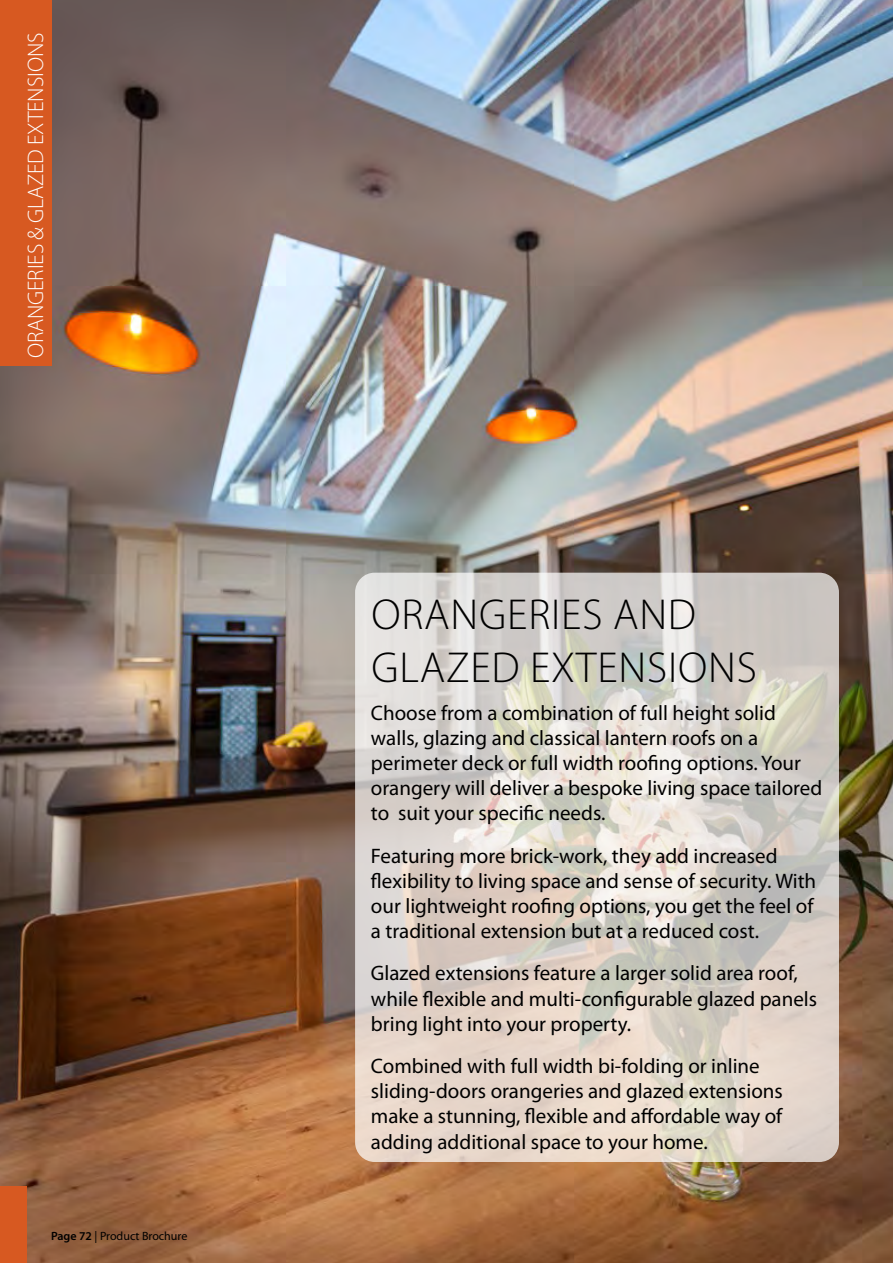
<style>
.page{position:relative;width:893px;height:1263px;background:#fff}
.page>*{position:absolute;margin:0;border:0;box-sizing:border-box;transform-origin:0 0}
.t1{font:300 43.5px/52.2px "Myriad Pro";letter-spacing:.02em;color:#000}
.t2{font:300 22.5px "Myriad Pro";letter-spacing:-.005em;color:#fff}
.t3{font:21px/25.2px "Myriad Pro";color:#000}
.t4{font:12px "Myriad Pro";color:#000}
.s1{font-weight:600}
</style>
<div class="page">
<img style="left:0;top:0;width:893px;height:1263px">
<div style="left:0;top:0;width:52px;height:365px;background:#d75921"></div>
<svg style="left:355px;top:573px;width:484px;height:589px;background:#dbd3cb"></svg>
<div style="left:0;top:1186px;width:26px;height:77px;background:#d75921"></div>
<p class="t2" style="left:22px;top:358px;width:327px;rotate:-90deg">ORANGERIES &amp; GLAZED EXTENSIONS</p>
<p class="t4" style="left:51px;top:1229px;width:138px"><span class="s1">Page 72</span> | Product Brochure</p>
<h1 class="t1" style="left:371px;top:588px;width:387px">ORANGERIES AND<br>GLAZED EXTENSIONS</h1>
<p class="t3" style="left:371px;top:700px;width:453px">Choose from a combination of full height solid walls, glazing and classical lantern roofs on a perimeter deck or full width roofing options. Your orangery will deliver a bespoke living space tailored to suit your specific needs.</p>
<p class="t3" style="left:371px;top:843px;width:447px">Featuring more brick-work, they add increased flexibility to living space and sense of security. With our lightweight roofing options, you get the feel of a traditional extension but at a reduced cost.</p>
<p class="t3" style="left:371px;top:960px;width:448px">Glazed extensions feature a larger solid area roof, while flexible and multi-configurable glazed panels bring light into your property.</p>
<p class="t3" style="left:371px;top:1053px;width:413px">Combined with full width bi-folding or inline sliding-doors orangeries and glazed extensions make a stunning, flexible and affordable way of adding additional space to your home.</p>
</div>
